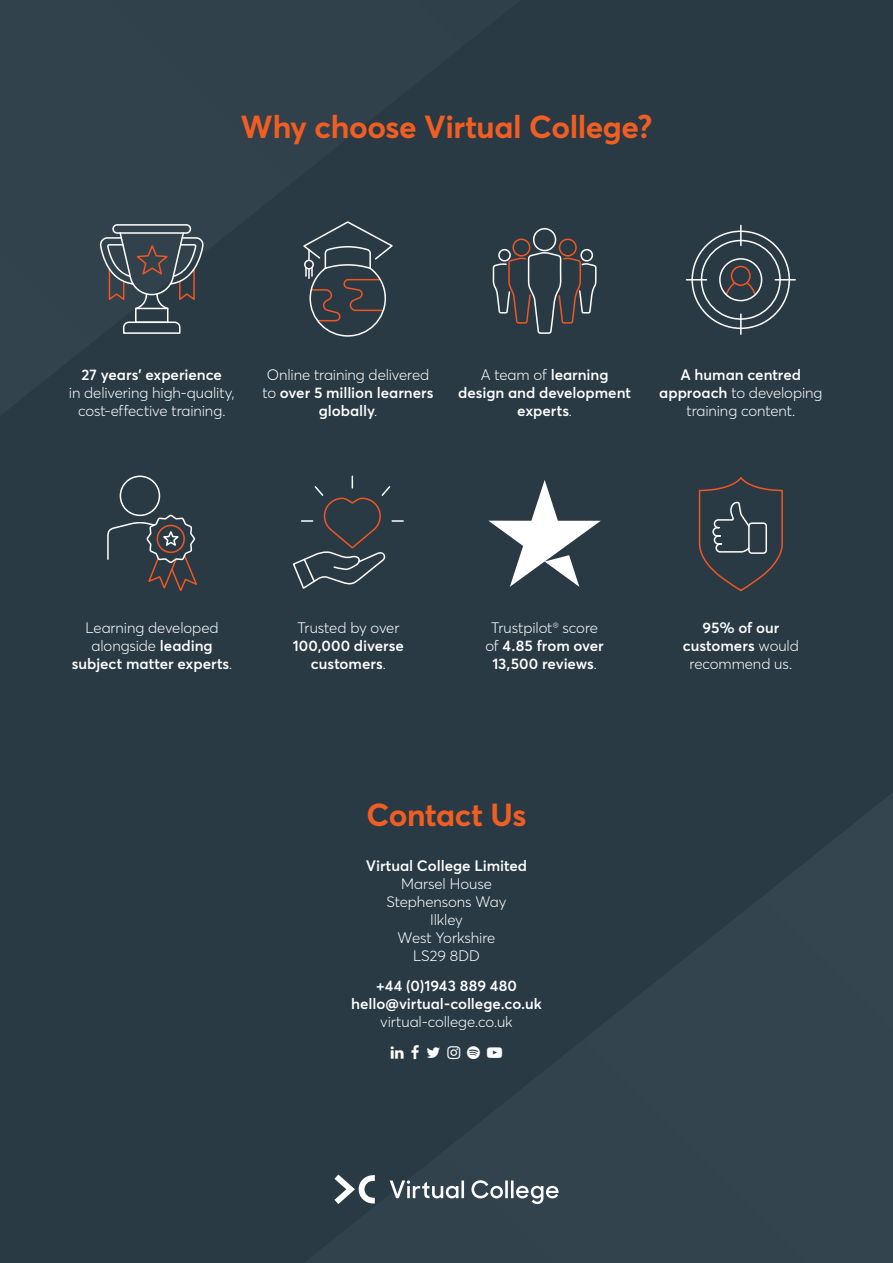
<style>
.page{position:relative;width:893px;height:1263px;background:#293a45}
.page>*{position:absolute;margin:0;border:0;box-sizing:border-box;transform-origin:0 0}
.t1{font:700 31.5px "Averta";letter-spacing:-.015em;color:#f25d21}
.t2{font:600 15px/18px "Averta";color:#fff;text-align:center}
.t3{font:300 15px/18px "Averta";letter-spacing:-.005em;color:#fff;text-align:center}
.s1{font-weight:600}
.s2{font-weight:300}
</style>
<div class="page">
<svg style="left:389px;top:793px;width:504px;height:412px"></svg>
<svg style="left:390px;top:1180px;width:168px;height:24px"></svg>
<svg style="left:334px;top:1174px;width:41px;height:30px"></svg>
<svg style="left:99px;top:224px;width:105px;height:110px"></svg>
<svg style="left:303px;top:221px;width:90px;height:116px"></svg>
<svg style="left:492px;top:251px;width:105px;height:83px"></svg>
<div style="left:533px;top:228px;width:23px;height:23px;border:2px solid #fff;border-radius:50%"></div>
<div style="left:512px;top:238px;width:18px;height:19px;border:2px solid #f05623;border-radius:50%"></div>
<div style="left:559px;top:238px;width:18px;height:19px;border:2px solid #f05623;border-radius:50%"></div>
<div style="left:498px;top:249px;width:13px;height:13px;border:2px solid #fff;border-radius:50%"></div>
<div style="left:580px;top:249px;width:13px;height:13px;border:2px solid #fff;border-radius:50%"></div>
<div style="left:701px;top:240px;width:80px;height:80px;border:2px solid #fff;border-radius:50%"></div>
<div style="left:691px;top:230px;width:99px;height:99px;border:2px solid #fff;border-radius:50%"></div>
<hr style="left:686px;top:279px;width:20px;height:2px;background:#fff">
<hr style="left:775px;top:279px;width:20px;height:2px;background:#fff">
<hr style="left:740px;top:225px;width:2px;height:20px;background:#fff">
<hr style="left:740px;top:314px;width:2px;height:20px;background:#fff">
<div style="left:731px;top:266px;width:20px;height:20px;border:2px solid #f05623;border-radius:50%"></div>
<svg style="left:724px;top:281px;width:13px;height:16px"></svg>
<svg style="left:745px;top:281px;width:12px;height:16px"></svg>
<div style="left:719px;top:258px;width:43px;height:43px;border:2px solid #fff;border-radius:50%"></div>
<div style="left:120px;top:475px;width:40px;height:41px;border:2px solid #fff;border-radius:50%"></div>
<svg style="left:107px;top:496px;width:90px;height:95px"></svg>
<svg style="left:292px;top:476px;width:111px;height:113px"></svg>
<svg style="left:488px;top:480px;width:113px;height:107px"></svg>
<svg style="left:698px;top:477px;width:85px;height:115px"></svg>
<svg style="left:391px;top:1046px;width:13px;height:13px"></svg>
<svg style="left:411px;top:1045px;width:8px;height:14px"></svg>
<svg style="left:427px;top:1047px;width:13px;height:11px"></svg>
<svg style="left:447px;top:1046px;width:13px;height:13px"></svg>
<svg style="left:467px;top:1046px;width:13px;height:13px"></svg>
<svg style="left:487px;top:1047px;width:15px;height:11px"></svg>
<p class="t1" style="left:241px;top:105px;width:413px">Why choose Virtual College?</p>
<p class="t3" style="left:69px;top:365px;width:167px"><span class="s1">27 years’ experience<br></span>in delivering high-quality, cost-effective training.</p>
<p class="t2" style="left:262px;top:365px;width:173px"><span class="s2">Online training delivered to</span> over 5 million learners globally<span class="s2">.</span></p>
<p class="t2" style="left:458px;top:365px;width:174px"><span class="s2">A team of</span> learning design and development experts<span class="s2">.</span></p>
<p class="t3" style="left:659px;top:365px;width:165px"><span class="s1">A human centred approach</span> to developing training content.</p>
<p class="t3" style="left:72px;top:618px;width:162px">Learning developed alongside <span class="s1">leading subject matter experts</span>.</p>
<p class="t2" style="left:293px;top:618px;width:113px"><span class="s2">Trusted by over<br></span>100,000 diverse customers<span class="s2">.</span></p>
<p class="t2" style="left:485px;top:618px;width:120px"><span class="s2">Trustpilot</span><sup>®</sup> <span class="s2">score of</span> 4.85 from over<br>13,500 reviews<span class="s2">.</span></p>
<p class="t2" style="left:683px;top:618px;width:117px">95% of our customers <span class="s2">would recommend us.</span></p>
<p class="t1" style="left:366px;top:793px;width:162px">Contact Us</p>
<p class="t2" style="left:366px;top:855px;width:163px">Virtual College Limited</p>
<p class="t3" style="left:386px;top:874px;width:122px">Marsel House<br>Stephensons Way<br>Ilkley<br>West Yorkshire<br>LS29 8DD</p>
<p class="t2" style="left:351px;top:976px;width:192px">+44 (0)1943 889 480 hello@virtual-college.co.uk <span class="s2">virtual-college.co.uk</span></p>
</div>
